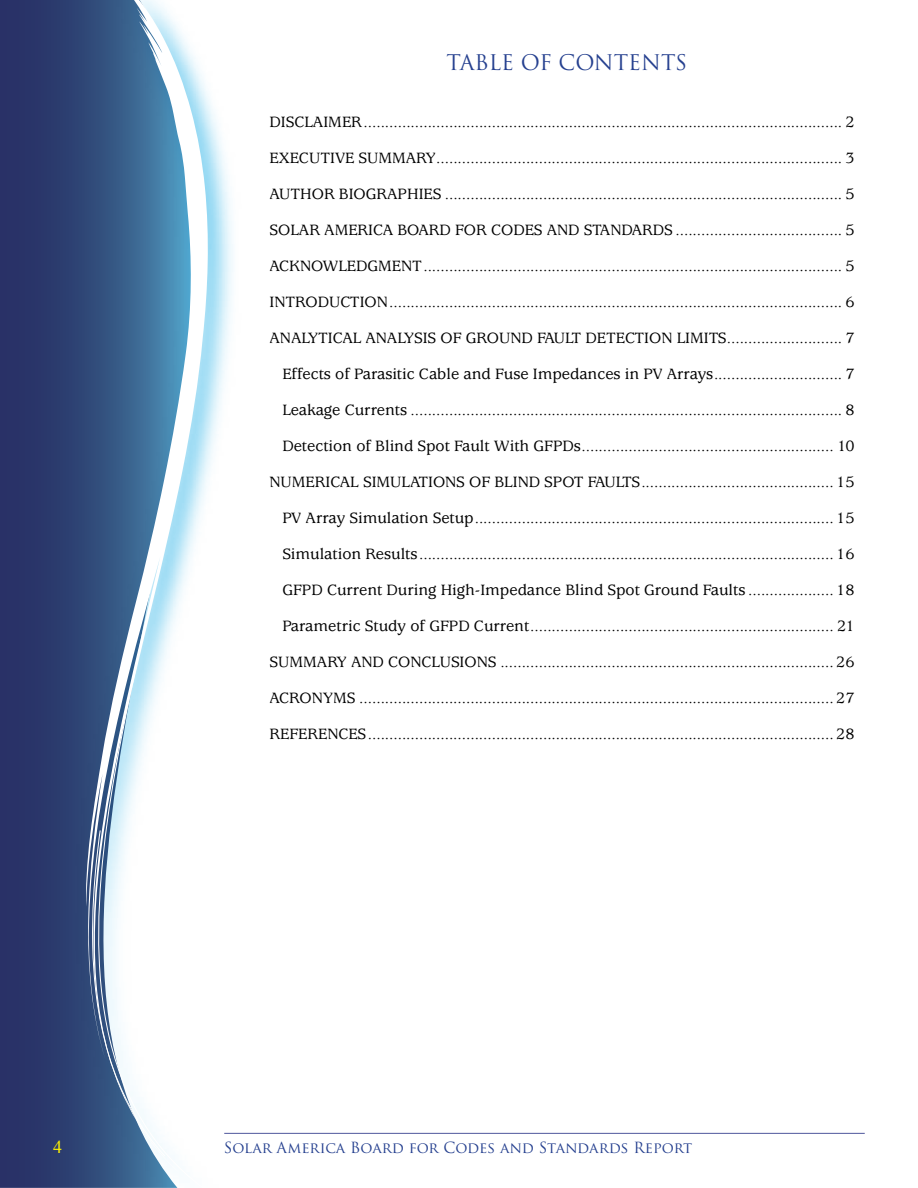
<style>
.page{position:relative;width:918px;height:1188px;background:#fff}
.page>*{position:absolute;margin:0;border:0;box-sizing:border-box;transform-origin:0 0}
.t1{font:21px "Trajan Pro";letter-spacing:-.005em;color:#25408f}
.t2{font:18px "Times New Roman";color:#fff200}
.t3{font:500 16.5px/36px "Usherwood";color:#000;text-align:justify}
.t4{font:15px "Trajan Pro";color:#25408f}
</style>
<div class="page">
<svg style="left:0;top:0;width:332px;height:1188px"></svg>
<img style="left:69px;top:0;width:202px;height:1188px">
<svg style="left:85px;top:0;width:123px;height:1179px"></svg>
<svg style="left:164px;top:43px;width:12px;height:30px"></svg>
<svg style="left:97px;top:609px;width:136px;height:579px"></svg>
<svg style="left:91px;top:830px;width:75px;height:327px"></svg>
<hr style="left:224px;top:1133px;width:641px;height:1px;background:#6269a7">
<p class="t1" style="left:446px;top:49px;width:242px">TABLE OF CONTENTS</p>
<p class="t3" style="left:270px;top:104px;width:587px">DISCLAIMER................................................................................................................ 2<br>EXECUTIVE SUMMARY............................................................................................... 3<br>AUTHOR BIOGRAPHIES ............................................................................................. 5<br>SOLAR America</p>
<p class="t3" style="left:270px;top:212px;width:587px;text-indent:406px">....................................... 5<br>ACKNOWLEDGMENT.................................................................................................. 5<br>INTRODUCTION .......................................................................................................... 6<br>Analytical</p>
<p class="t3" style="left:397px;top:212px;width:22px">Board</p>
<p class="t3" style="left:455px;top:212px;width:58px">for Codes</p>
<p class="t3" style="left:547px;top:212px;width:86px">and Standards</p>
<p class="t3" style="left:282px;top:321px;width:574px;text-indent:444px">........................... 7<br>Effects of Parasitic Cable and Fuse Impedances in PV Arrays.............................. 7<br>Leakage Currents ..................................................................................................... 8<br>Detection of Blind Spot Fault With GFPDs........................................................... 10</p>
<p class="t3" style="left:270px;top:465px;width:11px">Numerical</p>
<p class="t3" style="left:363px;top:465px;width:19px">Simulatio</p>
<p class="t3" style="left:445px;top:465px;width:119px">ns of Blind Spot</p>
<p class="t3" style="left:588px;top:465px;width:10px">Faults</p>
<p class="t3" style="left:641px;top:465px;width:215px">............................................. 15</p>
<p class="t3" style="left:282px;top:501px;width:574px">PV Array Simulation Setup.................................................................................... 15</p>
<p class="t3" style="left:282px;top:537px;width:574px">Simulation Results................................................................................................. 16</p>
<p class="t3" style="left:282px;top:573px;width:574px">GFPD Current During High-Impedance Blind Spot Ground Faults .................... 18</p>
<p class="t3" style="left:282px;top:609px;width:574px">Parametric Study of GFPD Current....................................................................... 21</p>
<p class="t3" style="left:270px;top:645px;width:21px">Summary</p>
<p class="t3" style="left:351px;top:645px;width:81px">and Conclusio</p>
<p class="t3" style="left:477px;top:645px;width:379px">ns .............................................................................. 26</p>
<p class="t3" style="left:270px;top:681px;width:21px">Acro</p>
<p class="t3" style="left:312px;top:681px;width:23px">nyms</p>
<p class="t3" style="left:359px;top:681px;width:497px">............................................................................................................... 27</p>
<p class="t3" style="left:270px;top:717px;width:79px">REferences</p>
<p class="t3" style="left:368px;top:717px;width:488px">............................................................................................................. 28</p>
<p class="t3" style="left:366px;top:321px;width:31px">Analysis</p>
<p class="t3" style="left:440px;top:321px;width:48px">of Grou</p>
<p class="t3" style="left:510px;top:321px;width:37px">nd Fault</p>
<p class="t3" style="left:586px;top:321px;width:22px">Detectio</p>
<p class="t3" style="left:661px;top:321px;width:33px">n Limits</p>
<p class="t2" style="left:53px;top:1135px;width:10px">4</p>
<p class="t4" style="left:224px;top:1138px;width:470px">Solar America Board for Codes and Standards Report</p>
</div>
